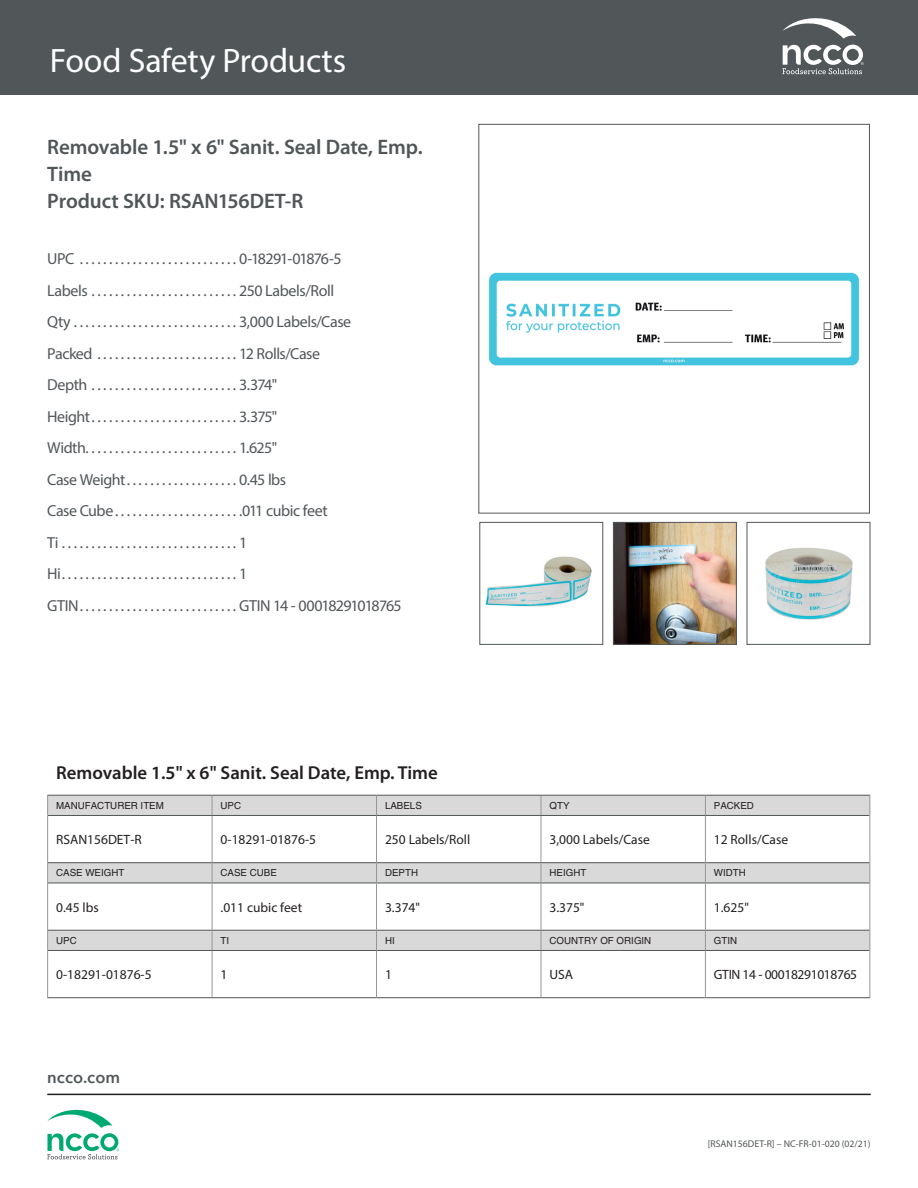
<style>
.page{position:relative;width:918px;height:1188px;background:#fff}
.page>*{position:absolute;margin:0;border:0;box-sizing:border-box;transform-origin:0 0}
.t1{font:33.9px "Myriad Pro";letter-spacing:-.01em;color:#fff}
.t2{font:600 21px/27px "Myriad Pro";letter-spacing:-.005em;color:#515659}
.t3{font:600 18.75px "Myriad Pro";color:#231f20}
.t4{font:600 16.5px "Avenir Next";color:#515659}
.t5{font:15.9px/31.5px "Myriad Pro";letter-spacing:-.03em;color:#515659}
.t6{font:13.5px "Myriad Pro";color:#231f20}
.t7{font:13.5px "Myriad Pro";letter-spacing:-.025em;color:#231f20}
.t8{font:9.75px "Helvetica LT Std";color:#231f20}
.t9{font:9.75px "Myriad Pro";color:#515659}
</style>
<div class="page">
<div style="left:0;top:0;width:918px;height:94px;background:#515659"></div>
<hr style="left:47px;top:1094px;width:824px;height:1px;background:#231f20">
<svg style="left:48px;top:796px;width:821px;height:154px"></svg>
<hr style="left:47px;top:795px;width:165px;height:1px;background:#515659">
<hr style="left:212px;top:795px;width:165px;height:1px;background:#515659">
<hr style="left:377px;top:795px;width:164px;height:1px;background:#515659">
<hr style="left:541px;top:795px;width:164px;height:1px;background:#515659">
<hr style="left:705px;top:795px;width:165px;height:1px;background:#515659">
<hr style="left:48px;top:815px;width:164px;height:1px;background:#515659">
<hr style="left:212px;top:815px;width:165px;height:1px;background:#515659">
<hr style="left:377px;top:815px;width:164px;height:1px;background:#515659">
<hr style="left:541px;top:815px;width:164px;height:1px;background:#515659">
<hr style="left:705px;top:815px;width:164px;height:1px;background:#515659">
<hr style="left:48px;top:862px;width:164px;height:1px;background:#515659">
<hr style="left:212px;top:862px;width:165px;height:1px;background:#515659">
<hr style="left:377px;top:862px;width:164px;height:1px;background:#515659">
<hr style="left:541px;top:862px;width:164px;height:1px;background:#515659">
<hr style="left:705px;top:862px;width:164px;height:1px;background:#515659">
<hr style="left:48px;top:882px;width:164px;height:1px;background:#515659">
<hr style="left:212px;top:882px;width:165px;height:1px;background:#515659">
<hr style="left:377px;top:882px;width:164px;height:1px;background:#515659">
<hr style="left:541px;top:882px;width:164px;height:1px;background:#515659">
<hr style="left:705px;top:882px;width:164px;height:1px;background:#515659">
<hr style="left:48px;top:930px;width:164px;height:1px;background:#515659">
<hr style="left:212px;top:930px;width:165px;height:1px;background:#515659">
<hr style="left:377px;top:930px;width:164px;height:1px;background:#515659">
<hr style="left:541px;top:930px;width:164px;height:1px;background:#515659">
<hr style="left:705px;top:930px;width:164px;height:1px;background:#515659">
<hr style="left:48px;top:950px;width:164px;height:1px;background:#515659">
<hr style="left:212px;top:950px;width:165px;height:1px;background:#515659">
<hr style="left:377px;top:950px;width:164px;height:1px;background:#515659">
<hr style="left:541px;top:950px;width:164px;height:1px;background:#515659">
<hr style="left:705px;top:950px;width:164px;height:1px;background:#515659">
<hr style="left:47px;top:997px;width:165px;height:1px;background:#515659">
<hr style="left:212px;top:997px;width:165px;height:1px;background:#515659">
<hr style="left:377px;top:997px;width:164px;height:1px;background:#515659">
<hr style="left:541px;top:997px;width:164px;height:1px;background:#515659">
<hr style="left:705px;top:997px;width:165px;height:1px;background:#515659">
<svg style="left:47px;top:796px;width:1px;height:19px"></svg>
<svg style="left:212px;top:796px;width:1px;height:19px"></svg>
<svg style="left:376px;top:796px;width:1px;height:19px"></svg>
<svg style="left:541px;top:796px;width:1px;height:19px"></svg>
<svg style="left:705px;top:796px;width:1px;height:19px"></svg>
<svg style="left:869px;top:796px;width:1px;height:19px"></svg>
<hr style="left:47px;top:815px;width:1px;height:48px;background:#979799">
<hr style="left:212px;top:816px;width:1px;height:46px;background:#979799">
<hr style="left:376px;top:816px;width:1px;height:46px;background:#979799">
<hr style="left:541px;top:816px;width:1px;height:46px;background:#979799">
<hr style="left:705px;top:816px;width:1px;height:46px;background:#979799">
<hr style="left:869px;top:815px;width:1px;height:48px;background:#979799">
<svg style="left:47px;top:863px;width:1px;height:20px"></svg>
<svg style="left:212px;top:863px;width:1px;height:19px"></svg>
<svg style="left:376px;top:863px;width:1px;height:19px"></svg>
<svg style="left:541px;top:863px;width:1px;height:19px"></svg>
<svg style="left:705px;top:863px;width:1px;height:19px"></svg>
<svg style="left:869px;top:863px;width:1px;height:20px"></svg>
<hr style="left:47px;top:883px;width:1px;height:47px;background:#979799">
<hr style="left:212px;top:883px;width:1px;height:47px;background:#979799">
<hr style="left:376px;top:883px;width:1px;height:47px;background:#979799">
<hr style="left:541px;top:883px;width:1px;height:47px;background:#979799">
<hr style="left:705px;top:883px;width:1px;height:47px;background:#979799">
<hr style="left:869px;top:883px;width:1px;height:47px;background:#979799">
<svg style="left:47px;top:930px;width:1px;height:20px"></svg>
<svg style="left:212px;top:931px;width:1px;height:19px"></svg>
<svg style="left:376px;top:931px;width:1px;height:19px"></svg>
<svg style="left:541px;top:931px;width:1px;height:19px"></svg>
<svg style="left:705px;top:931px;width:1px;height:19px"></svg>
<svg style="left:869px;top:930px;width:1px;height:20px"></svg>
<hr style="left:47px;top:950px;width:1px;height:47px;background:#979799">
<hr style="left:212px;top:951px;width:1px;height:46px;background:#979799">
<hr style="left:376px;top:951px;width:1px;height:46px;background:#979799">
<hr style="left:541px;top:951px;width:1px;height:46px;background:#979799">
<hr style="left:705px;top:951px;width:1px;height:46px;background:#979799">
<hr style="left:869px;top:950px;width:1px;height:47px;background:#979799">
<svg style="left:782px;top:45px;width:82px;height:29px"></svg>
<svg style="left:783px;top:18px;width:73px;height:21px"></svg>
<svg style="left:47px;top:1109px;width:72px;height:50px"></svg>
<img style="left:488px;top:272px;width:372px;height:94px">
<div style="left:478px;top:124px;width:392px;height:390px;border:1px solid #515659"></div>
<img style="left:485px;top:556px;width:107px;height:51px">
<div style="left:479px;top:522px;width:124px;height:123px;border:1px solid #515659"></div>
<img style="left:615px;top:524px;width:120px;height:119px">
<div style="left:613px;top:522px;width:124px;height:123px;border:1px solid #515659"></div>
<img style="left:765px;top:547px;width:88px;height:73px">
<div style="left:747px;top:522px;width:123px;height:123px;border:1px solid #515659"></div>
<h1 class="t1" style="left:50px;top:40px;width:298px">Food Safety Products</h1>
<h2 class="t2" style="left:47px;top:132px;width:377px">Removable 1.5" x 6" Sanit. Seal Date, Emp.<br>Time<br>Product SKU: RSAN156DET-R</h2>
<p class="t5" style="left:47px;top:243px;width:356px">UPC . . . . . . . . . . . . . . . . . . . . . . . . . . . 0-18291-01876-5<br>Labels . . . . . . . . . . . . . . . . . . . . . . . . . 250 Labels/Roll<br>Qty . . . . . . . . . . . . . . . . . . . . . . . . . . . . 3,000 Labels/Case<br>Packed . . . . . . . . . . . . . . . . . . . . . . . . 12 Rolls/Case<br>Depth . . . . . . . . . . . . . . . . . . . . . . . . . 3.374"<br>Height . . . . . . . . . . . . . . . . . . . . . . . . . 3.375"<br>Width . . . . . . . . . . . . . . . . . . . . . . . . . . 1.625"<br>Case Weight . . . . . . . . . . . . . . . . . . . 0.45 lbs<br>Case Cube . . . . . . . . . . . . . . . . . . . . . .011 cubic feet<br>Ti . . . . . . . . . . . . . . . . . . . . . . . . . . . . . .1<br>Hi . . . . . . . . . . . . . . . . . . . . . . . . . . . . . .1<br>GTIN . . . . . . . . . . . . . . . . . . . . . . . . . . . GTIN 14 - 00018291018765</p>
<p class="t3" style="left:56px;top:761px;width:383px">Removable 1.5" x 6" Sanit. Seal Date, Emp. Time</p>
<p class="t8" style="left:56px;top:800px;width:109px">MANUFACTURER ITEM</p>
<p class="t8" style="left:221px;top:800px;width:22px">UPC</p>
<p class="t8" style="left:385px;top:800px;width:38px">LABELS</p>
<p class="t8" style="left:549px;top:800px;width:22px">QTY</p>
<p class="t8" style="left:714px;top:800px;width:42px">PACKED</p>
<p class="t6" style="left:56px;top:831px;width:87px">RSAN156DET-R</p>
<p class="t6" style="left:221px;top:831px;width:97px">0-18291-01876-5</p>
<p class="t6" style="left:385px;top:831px;width:87px">250 Labels/Roll</p>
<p class="t6" style="left:549px;top:831px;width:102px">3,000 Labels/Case</p>
<p class="t6" style="left:714px;top:831px;width:76px">12 Rolls/Case</p>
<p class="t8" style="left:56px;top:867px;width:70px">CASE WEIGHT</p>
<p class="t8" style="left:221px;top:867px;width:58px">CASE CUBE</p>
<p class="t8" style="left:385px;top:867px;width:35px">DEPTH</p>
<p class="t8" style="left:549px;top:867px;width:38px">HEIGHT</p>
<p class="t8" style="left:714px;top:867px;width:33px">WIDTH</p>
<p class="t6" style="left:56px;top:899px;width:44px">0.45 lbs</p>
<p class="t6" style="left:221px;top:899px;width:83px">.011 cubic feet</p>
<p class="t6" style="left:385px;top:899px;width:37px">3.374"</p>
<p class="t6" style="left:549px;top:899px;width:37px">3.375"</p>
<p class="t6" style="left:714px;top:899px;width:37px">1.625"</p>
<p class="t8" style="left:56px;top:935px;width:22px">UPC</p>
<p class="t8" style="left:221px;top:935px;width:10px">TI</p>
<p class="t8" style="left:385px;top:935px;width:11px">HI</p>
<p class="t8" style="left:549px;top:935px;width:103px">COUNTRY OF ORIGIN</p>
<p class="t8" style="left:714px;top:935px;width:25px">GTIN</p>
<p class="t6" style="left:56px;top:966px;width:97px">0-18291-01876-5</p>
<p class="t6" style="left:221px;top:966px;width:8px">1</p>
<p class="t6" style="left:385px;top:966px;width:8px">1</p>
<p class="t6" style="left:549px;top:966px;width:25px">USA</p>
<p class="t7" style="left:714px;top:966px;width:145px">GTIN 14 - 00018291018765</p>
<p class="t4" style="left:47px;top:1063px;width:74px">ncco.com</p>
<p class="t9" style="left:708px;top:1138px;width:165px">[RSAN156DET-R] – NC-FR-01-020 (02/21)</p>
</div>
